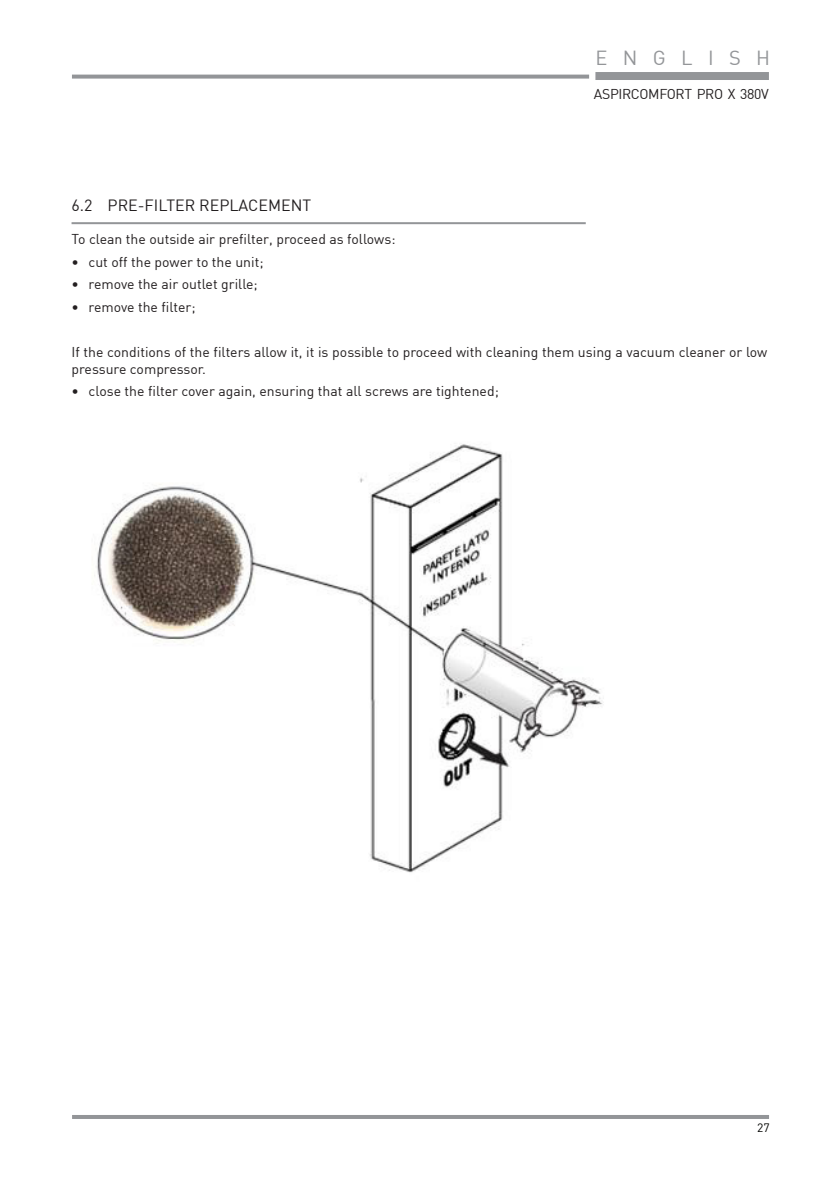
<style>
.page{position:relative;width:840px;height:1191px;background:#fff}
.page>*{position:absolute;margin:0;border:0;box-sizing:border-box;transform-origin:0 0}
.t1{font:20px "DIN";letter-spacing:.77em;color:#939598}
.t2{font:16px "DIN";color:#231f20}
.t3{font:14px/16.8px "DIN";color:#231f20}
.t4{font:14px "DIN";letter-spacing:-.025em;color:#231f20}
.t5{font:12px "DIN";color:#040503}
</style>
<div class="page">
<hr style="left:72px;top:1115px;width:696px;height:4px;background:#939598">
<svg style="left:72px;top:75px;width:516px;height:4px;background:#9e9fa2"></svg>
<div style="left:595px;top:72px;width:173px;height:8px;background:#939598"></div>
<hr style="left:71px;top:222px;width:514px;height:2px;background:#939598">
<img style="left:94px;top:444px;width:509px;height:429px">
<h1 class="t1" style="left:595px;top:45px;width:176px">ENGLISH</h1>
<p class="t4" style="left:593px;top:86px;width:176px">ASPIRCOMFORT PRO X 380V</p>
<p class="t2" style="left:71px;top:195px;width:241px">6.2 PRE-FILTER REPLACEMENT</p>
<p class="t3" style="left:71px;top:231px;width:325px">To clean the outside air prefilter, proceed as follows:</p>
<p class="t3" style="left:71px;top:253px;width:193px">• cut off the power to the unit;</p>
<p class="t3" style="left:71px;top:276px;width:188px">• remove the air outlet grille;</p>
<p class="t3" style="left:71px;top:298px;width:125px">• remove the filter;</p>
<p class="t3" style="left:71px;top:343px;width:697px">If the conditions of the filters allow it, it is possible to proceed with cleaning them using a vacuum cleaner or low pressure compressor.</p>
<p class="t3" style="left:71px;top:382px;width:428px">• close the filter cover again, ensuring that all screws are tightened;</p>
<p class="t5" style="left:756px;top:1120px;width:14px">27</p>
</div>
